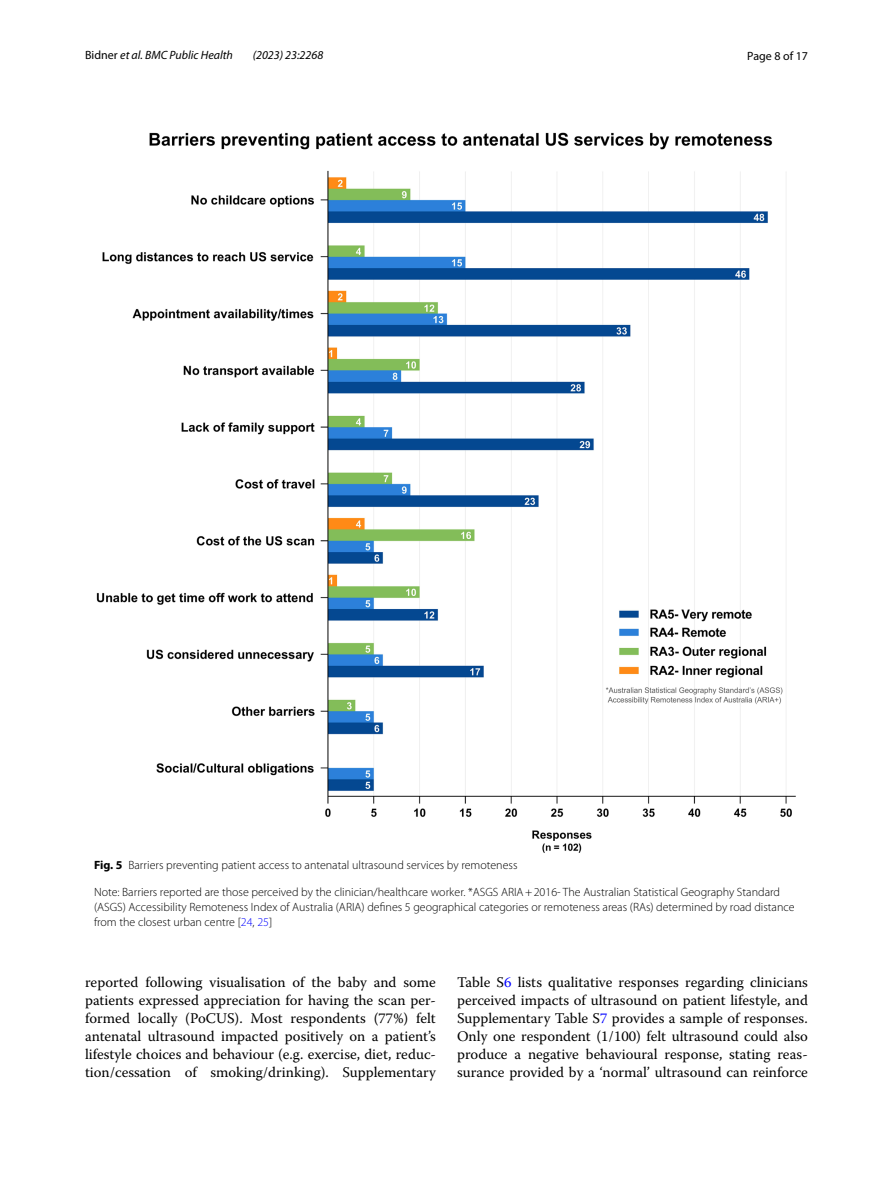
<style>
.page{position:relative;width:893px;height:1187px;background:#fff}
.page>*{position:absolute;margin:0;border:0;box-sizing:border-box;transform-origin:0 0}
.t1{font:14.7px/18px "Warnock Pro";color:#000;text-align:justify}
.t2{font:300 12px/15px "Myriad Pro";color:#000}
.t3{font:italic 12px "Myriad Pro";color:#000}
.t4{font:12px "Myriad Pro";color:#000}
.s1{font-style:normal}
.s2{font-weight:700}
.s3{color:#00f}
</style>
<div class="page">
<img style="left:96px;top:133px;width:700px;height:720px">
<p class="t3" style="left:85px;top:48px;width:149px"><span class="s1">Bidner</span> et al. BMC Public Health</p>
<p class="t3" style="left:253px;top:48px;width:72px">(2023) 23:2268</p>
<p class="t4" style="left:747px;top:48px;width:62px">Page 8 of 17</p>
<p class="t2" style="left:94px;top:857px;width:425px"><span class="s2">Fig. 5</span> Barriers preventing patient access to antenatal ultrasound services by remoteness</p>
<p class="t2" style="left:94px;top:884px;width:702px">Note: Barriers reported are those perceived by the clinician/healthcare worker. *ASGS ARIA+2016- The Australian Statistical Geography Standard (ASGS) Accessibility Remoteness Index of Australia (ARIA) defines 5 geographical categories or remoteness areas (RAs) determined by road distance from the closest urban centre [<span class="s3">24</span>, <span class="s3">25</span>]</p>
<p class="t1" style="left:85px;top:972px;width:352px">reported following visualisation of the baby and some patients expressed appreciation for having the scan per&shy;formed locally (PoCUS). Most respondents (77%) felt antenatal ultrasound impacted positively on a patient’s lifestyle choices and behaviour (e.g. exercise, diet, reduc&shy;tion/cessation of smoking/drinking). Supplementary</p>
<p class="t1" style="left:457px;top:972px;width:352px">Table S<span class="s3">6</span> lists qualitative responses regarding clinicians perceived impacts of ultrasound on patient lifestyle, and Supplementary Table S<span class="s3">7</span> provides a sample of responses.<br>Only one respondent (1/100) felt ultrasound could also produce a negative behavioural response, stating reas&shy;surance provided by a ‘normal’ ultrasound can reinforce</p>
</div>
